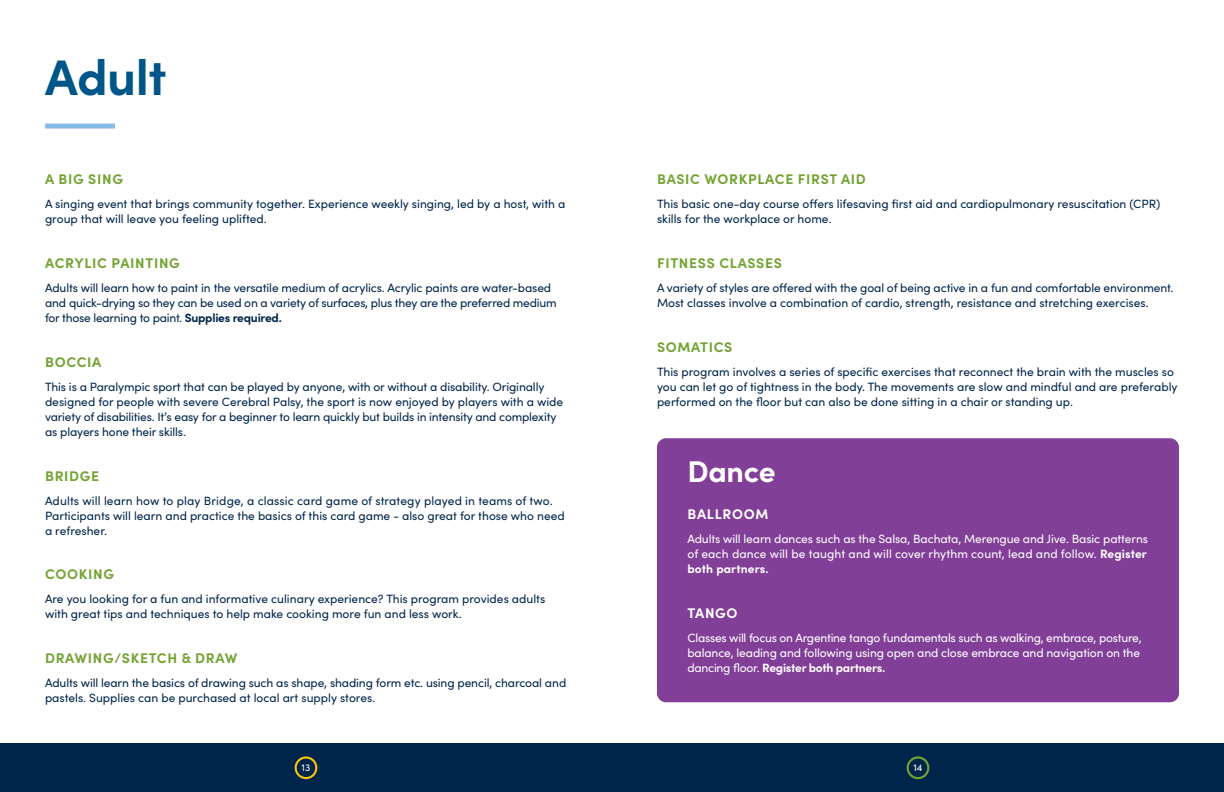
<style>
.page{position:relative;width:1224px;height:792px;background:#fff}
.page>*{position:absolute;margin:0;border:0;box-sizing:border-box;transform-origin:0 0}
.t1{font:700 50px "Sofia Pro";letter-spacing:-.01em;color:#005689}
.t2{font:700 30px "Sofia Pro";letter-spacing:-.01em;color:#fff}
.t3{font:700 14px "Sofia Pro";letter-spacing:.05em;color:#74a333}
.t4{font:700 14px "Sofia Pro";letter-spacing:.05em;color:#fff}
.t5{font:12px/15px "Sofia Pro";color:#00254a}
.t6{font:12px/15px "Sofia Pro";letter-spacing:-.01em;color:#fff;text-align:justify}
.t7{font:12px/15px "Sofia Pro";letter-spacing:-.02em;color:#00254a}
.t8{font:10px "Sofia Pro";color:#fff}
.s1{font-weight:700}
</style>
<div class="page">
<div style="left:0;top:743px;width:1224px;height:49px;background:#00254a"></div>
<div style="left:907px;top:756px;width:22px;height:23px;border:2px solid #74a333;border-radius:50%"></div>
<div style="left:295px;top:756px;width:22px;height:23px;border:2px solid #f9c20a;border-radius:50%"></div>
<div style="left:45px;top:124px;width:70px;height:5px;background:#86bbe6"></div>
<div style="left:657px;top:438px;width:522px;height:264px;background:#823f98;border-radius:9px"></div>
<h1 class="t1" style="left:45px;top:38px;width:123px">Adult</h1>
<p class="t3" style="left:45px;top:169px;width:79px">A BIG SING</p>
<p class="t5" style="left:45px;top:196px;width:522px">A singing event that brings community together. Experience weekly singing, led by a host, with a group that will leave you feeling uplifted.</p>
<p class="t3" style="left:45px;top:252px;width:136px">ACRYLIC PAINTING</p>
<p class="t7" style="left:45px;top:280px;width:513px">Adults will learn how to paint in the versatile medium of acrylics. Acrylic paints are water-based and quick-drying so they can be used on a variety of surfaces, plus they are the preferred medium for those learning to paint. <span class="s1">Supplies required.</span></p>
<p class="t3" style="left:45px;top:351px;width:58px">BOCCIA</p>
<p class="t5" style="left:45px;top:379px;width:520px">This is a Paralympic sport that can be played by anyone, with or without a disability. Originally designed for people with severe Cerebral Palsy, the sport is now enjoyed by players with a wide variety of disabilities. It’s easy for a beginner to learn quickly but builds in intensity and complexity as players hone their skills.</p>
<p class="t3" style="left:45px;top:465px;width:56px">BRIDGE</p>
<p class="t5" style="left:45px;top:492px;width:521px">Adults will learn how to play Bridge, a classic card game of strategy played in teams of two.<br>Participants will learn and practice the basics of this card game - also great for those who need a refresher.</p>
<p class="t3" style="left:45px;top:564px;width:70px">COOKING</p>
<p class="t5" style="left:45px;top:591px;width:502px">Are you looking for a fun and informative culinary experience? This program provides adults with great tips and techniques to help make cooking more fun and less work.</p>
<p class="t3" style="left:45px;top:648px;width:194px">DRAWING/SKETCH &amp; DRAW</p>
<p class="t5" style="left:45px;top:675px;width:523px">Adults will learn the basics of drawing such as shape, shading form etc. using pencil, charcoal and pastels. Supplies can be purchased at local art supply stores.</p>
<p class="t3" style="left:657px;top:169px;width:210px">BASIC WORKPLACE FIRST AID</p>
<p class="t5" style="left:657px;top:196px;width:505px">This basic one-day course offers lifesaving first aid and cardiopulmonary resuscitation (CPR) skills for the workplace or home.</p>
<p class="t3" style="left:657px;top:252px;width:126px">FITNESS CLASSES</p>
<p class="t5" style="left:657px;top:280px;width:518px">A variety of styles are offered with the goal of being active in a fun and comfortable environment.<br>Most classes involve a combination of cardio, strength, resistance and stretching exercises.</p>
<p class="t3" style="left:657px;top:336px;width:77px">SOMATICS</p>
<p class="t5" style="left:657px;top:364px;width:522px">This program involves a series of specific exercises that reconnect the brain with the muscles so you can let go of tightness in the body. The movements are slow and mindful and are preferably performed on the floor but can also be done sitting in a chair or standing up.</p>
<h2 class="t2" style="left:687px;top:449px;width:90px">Dance</h2>
<p class="t4" style="left:687px;top:503px;width:82px">BALLROOM</p>
<p class="t6" style="left:687px;top:531px;width:462px">Adults will learn dances such as the Salsa, Bachata, Merengue and Jive. Basic patterns of each dance will be taught and will cover rhythm count, lead and follow. <span class="s1">Register both partners.</span></p>
<p class="t4" style="left:687px;top:602px;width:52px">TANGO</p>
<p class="t6" style="left:687px;top:630px;width:456px;text-align:left">Classes will focus on Argentine tango fundamentals such as walking, embrace, posture, balance, leading and following using open and close embrace and navigation on the dancing floor. <span class="s1">Register both partners.</span></p>
<p class="t8" style="left:302px;top:760px;width:10px">13</p>
<p class="t8" style="left:913px;top:760px;width:11px">14</p>
</div>
